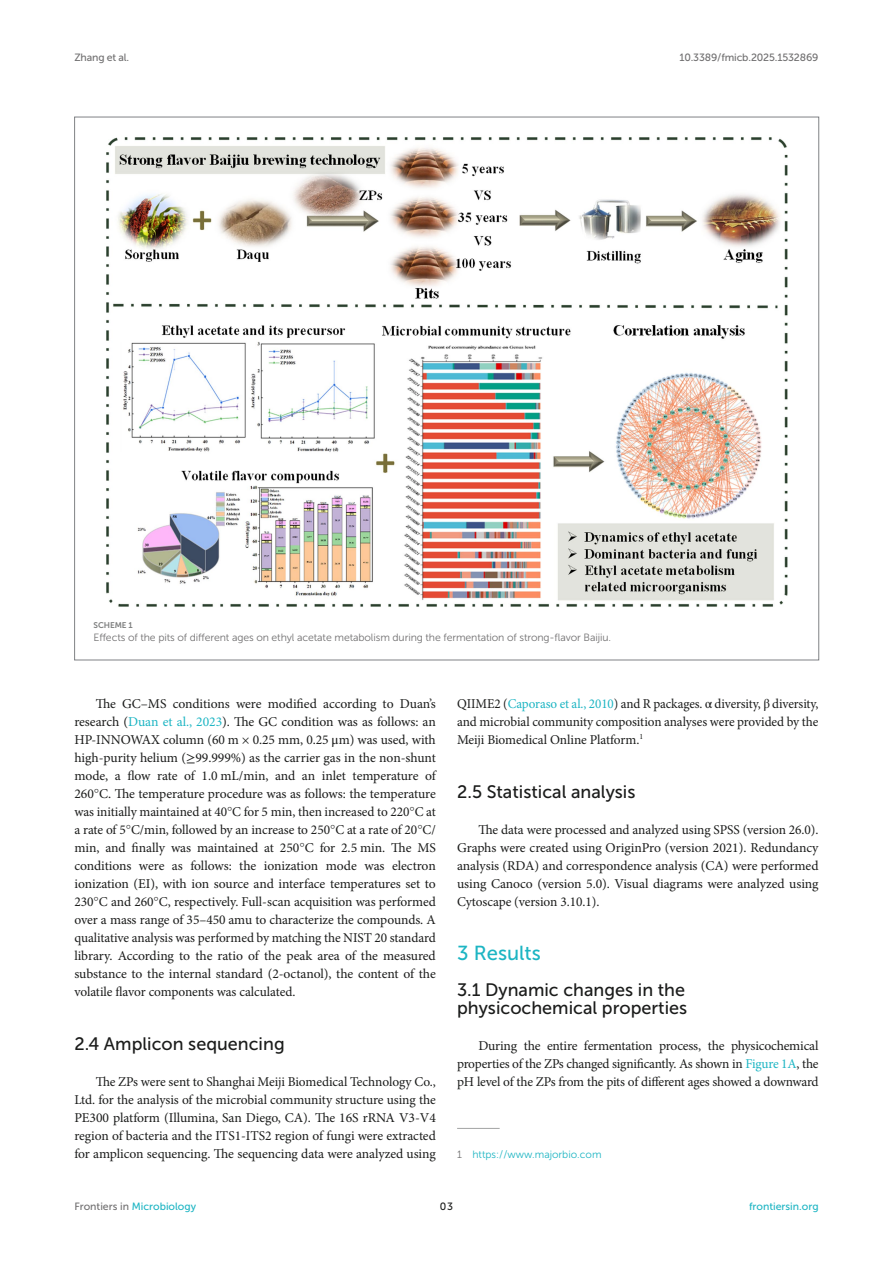
<style>
.page{position:relative;width:893px;height:1263px;background:#fff}
.page>*{position:absolute;margin:0;border:0;box-sizing:border-box;transform-origin:0 0}
.TEXT{font:20.25px "Museo Sans 500";color:#1db5c3}
.TEXT-2{font:18px/18px "Museo Sans 500";color:#1b1c1b}
.HEAD_2{font:18px "Museo Sans 500";color:#1b1c1b}
.TEXT-3{font:13.5px/18px "Minion Pro";letter-spacing:-.015em;color:#1b1c1b;text-align:justify}
.FIG_LEG{font:10.5px "Museo Sans 300";letter-spacing:-.01em;color:#706f70}
.t1{font:10.5px "Museo Sans 500";color:#1db5c3}
.t2{font:10.5px "Museo Sans 500";letter-spacing:-.015em;color:#706f70}
.FOOTNOTE{font:10.5px "Museo Sans 300";color:#1db5c3}
.t3{font:10.5px "Museo Sans 500";color:#1b1c1b}
.FIG_HD{font:8.25px "Museo Sans 700";letter-spacing:-.01em;color:#7e7f7f}
.s1{color:#1db5c3}
.s2{font-family:"STIX General"}
.s3{font-family:"STIX"}
.s4{color:#706f70}
</style>
<div class="page">
<hr style="left:457px;top:1128px;width:43px;height:1px;background:#a2a3a3">
<img style="left:106px;top:137px;width:682px;height:470px">
<p class="t2" style="left:74px;top:51px;width:56px">Zhang et al.</p>
<p class="t2" style="left:679px;top:51px;width:141px">10.3389/fmicb.2025.1532869</p>
<p class="FIG_HD" style="left:94px;top:620px;width:41px">SCHEME 1</p>
<p class="FIG_LEG" style="left:94px;top:632px;width:519px">Effects of the pits of different ages on ethyl acetate metabolism during the fermentation of strong-flavor Baijiu.</p>
<p class="TEXT-3" style="left:74px;top:695px;width:363px;text-indent:21px">The GC–MS conditions were modified according to Duan’s research (<span class="s1">Duan et al., 2023</span>). The GC condition was as follows: an HP-INNOWAX column (60 m × 0.25 mm, 0.25 <span class="s2">μ</span>m) was used, with high-purity helium (<span class="s2">≥</span>99.999%) as the carrier gas in the non-shunt mode, a flow rate of 1.0 mL/min, and an inlet temperature of 260<span class="s3">°</span>C. The temperature procedure was as follows: the temperature was initially maintained at 40<span class="s3">°</span>C for 5 min, then increased to 220<span class="s3">°</span>C at a rate of 5<span class="s3">°</span>C/min, followed by an increase to 250<span class="s3">°</span>C at a rate of 20<span class="s3">°</span>C/ min, and finally was maintained at 250<span class="s3">°</span>C for 2.5 min. The MS conditions were as follows: the ionization mode was electron ionization (EI), with ion source and interface temperatures set to 230<span class="s3">°</span>C and 260<span class="s3">°</span>C, respectively. Full-scan acquisition was performed over a mass range of 35–450 amu to characterize the compounds. A qualitative analysis was performed by matching the NIST 20 standard library. According to the ratio of the peak area of the measured substance to the internal standard (2-octanol), the content of the volatile flavor components was calculated.</p>
<p class="HEAD_2" style="left:74px;top:1034px;width:212px">2.4 Amplicon sequencing</p>
<p class="TEXT-3" style="left:74px;top:1073px;width:363px;text-indent:21px">The ZPs were sent to Shanghai Meiji Biomedical Technology Co., Ltd. for the analysis of the microbial community structure using the PE300 platform (Illumina, San Diego, CA). The 16S rRNA V3-V4 region of bacteria and the ITS1-ITS2 region of fungi were extracted for amplicon sequencing. The sequencing data were analyzed using</p>
<p class="TEXT-3" style="left:457px;top:695px;width:363px">QIIME2 (<span class="s1">Caporaso et al., 2010</span>) and R packages. <span class="s2">α</span> diversity, <span class="s2">β</span> diversity, and microbial community composition analyses were provided by the Meiji Biomedical Online Platform.<sup>1</sup></p>
<p class="TEXT-2" style="left:457px;top:783px;width:180px">2.5 Statistical analysis</p>
<p class="TEXT-3" style="left:457px;top:821px;width:363px;text-indent:21px">The data were processed and analyzed using SPSS (version 26.0).<br>Graphs were created using OriginPro (version 2021). Redundancy analysis (RDA) and correspondence analysis (CA) were performed using Canoco (version 5.0). Visual diagrams were analyzed using Cytoscape (version 3.10.1).</p>
<p class="TEXT" style="left:457px;top:942px;width:85px">3 Results</p>
<p class="TEXT-2" style="left:457px;top:981px;width:232px">3.1 Dynamic changes in the physicochemical properties</p>
<p class="TEXT-3" style="left:457px;top:1037px;width:363px;text-align:right">During the entire fermentation process, the physicochemical properties of the ZPs changed significantly. As shown in <span class="s1">Figure 1A</span>, the</p>
<p class="TEXT-3" style="left:457px;top:1073px;width:363px">pH level of the ZPs from the pits of different ages showed a downward</p>
<p class="FOOTNOTE" style="left:457px;top:1149px;width:146px"><span class="s4">1</span> https://www.majorbio.com</p>
<p class="t1" style="left:74px;top:1200px;width:123px"><span class="s4">Frontiers in</span> Microbiology</p>
<p class="t3" style="left:440px;top:1200px;width:15px">03</p>
<p class="t1" style="left:749px;top:1200px;width:71px">frontiersin.org</p>
</div>
